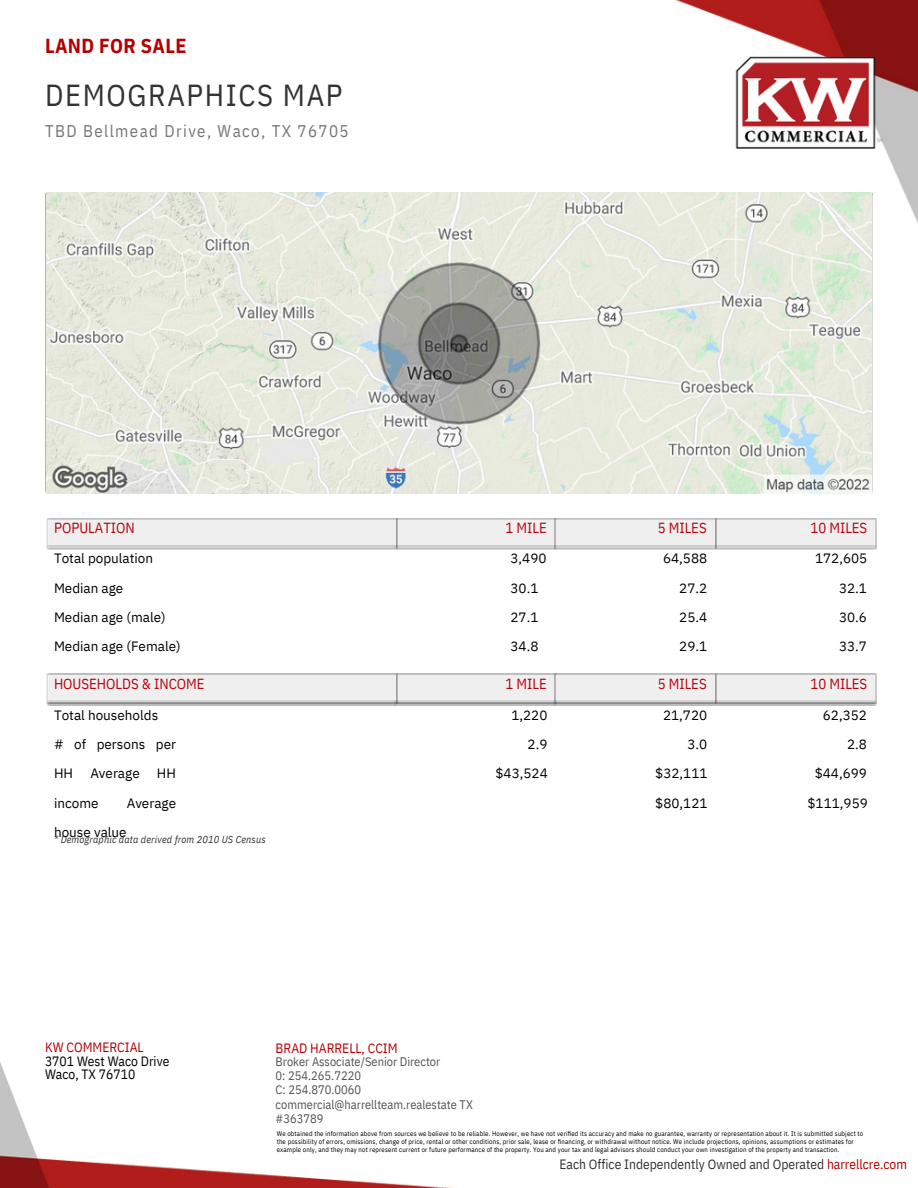
<style>
.page{position:relative;width:918px;height:1188px;background:#fff}
.page>*{position:absolute;margin:0;border:0;box-sizing:border-box;transform-origin:0 0}
.t1{font:30.3px "IBM Plex Sans Cond";letter-spacing:.055em;color:#333}
.t2{font:700 20.25px "IBM Plex Sans Cond";letter-spacing:.015em;color:#b40101}
.t3{font:16.8px "IBM Plex Sans Cond";letter-spacing:.085em;color:#777}
.t4{font:14.7px "IBM Plex Sans Cond";color:#b40610}
.t5{font:13.5px/29.2px "IBM Plex Sans";color:#000}
.t6{font:13.5px "IBM Plex Sans Cond";color:#333}
.t7{font:13.5px/13.5px "IBM Plex Sans Cond";color:#000}
.t8{font:13.5px "IBM Plex Sans Cond";color:#b40101}
.t9{font:12.3px/14.4px "IBM Plex Sans Cond";color:#555}
.t10{font:italic 10.2px "IBM Plex Sans Cond";letter-spacing:.015em;color:#333}
.t11{font:6.75px/7.8px "IBM Plex Sans Cond";letter-spacing:.02em;color:#000}
.s1{color:#b40101}
</style>
<div class="page">
<img style="left:0;top:1062px;width:452px;height:126px">
<img style="left:46px;top:519px;width:509px;height:27px">
<img style="left:555px;top:519px;width:321px;height:27px">
<img style="left:397px;top:546px;width:160px;height:3px">
<img style="left:46px;top:546px;width:351px;height:3px">
<img style="left:46px;top:674px;width:509px;height:27px">
<img style="left:555px;top:674px;width:321px;height:27px">
<img style="left:46px;top:701px;width:351px;height:4px">
<img style="left:46px;top:192px;width:826px;height:302px">
<img style="left:555px;top:0;width:363px;height:262px">
<img style="left:719px;top:44px;width:175px;height:112px">
<p class="t2" style="left:45px;top:32px;width:143px">LAND FOR SALE</p>
<p class="t1" style="left:45px;top:75px;width:299px">DEMOGRAPHICS MAP</p>
<p class="t3" style="left:45px;top:120px;width:305px">TBD Bellmead Drive, Waco, TX 76705</p>
<p class="t4" style="left:54px;top:518px;width:82px">POPULATION</p>
<p class="t5" style="left:54px;top:544px;width:101px">Total population<br>Median age</p>
<p class="t5" style="left:54px;top:602px;width:128px">Median age (male)<br>Median age (Female)</p>
<p class="t4" style="left:54px;top:674px;width:152px">HOUSEHOLDS &amp; INCOME</p>
<p class="t5" style="left:54px;top:700px;width:106px">Total households</p>
<p class="t5" style="left:54px;top:729px;width:124px"># of persons per<br>HH</p>
<p class="t5" style="left:90px;top:759px;width:51px">Average</p>
<p class="t5" style="left:157px;top:759px;width:21px">HH</p>
<p class="t5" style="left:54px;top:788px;width:46px">income</p>
<p class="t5" style="left:127px;top:788px;width:51px">Average</p>
<p class="t5" style="left:54px;top:817px;width:74px">house value</p>
<p class="t10" style="left:54px;top:833px;width:213px">* Demographic data derived from 2010 US Census</p>
<p class="t4" style="left:506px;top:518px;width:43px">1 MILE</p>
<p class="t5" style="left:511px;top:544px;width:38px">3,490<br>30.1<br>27.1<br>34.8</p>
<p class="t4" style="left:506px;top:674px;width:43px">1 MILE</p>
<p class="t5" style="left:496px;top:700px;width:54px;text-align:right">1,220<br>2.9 $43,524</p>
<p class="t7" style="left:45px;top:1040px;width:126px"><span class="s1">KW COMMERCIAL<br></span>3701 West Waco Drive<br>Waco, TX 76710</p>
<p class="t8" style="left:276px;top:1039px;width:124px">BRAD HARRELL, CCIM</p>
<p class="t9" style="left:276px;top:1054px;width:166px">Broker Associate/Senior Director</p>
<p class="t9" style="left:276px;top:1068px;width:87px">0: 254.265.7220</p>
<p class="t9" style="left:276px;top:1083px;width:199px">C: 254.870.0060 commercial@harrellteam.realestate TX #363789</p>
<p class="t4" style="left:658px;top:518px;width:50px">5 MILES</p>
<p class="t5" style="left:679px;top:544px;width:29px;text-align:justify;text-indent:-16px">64,588<br>27.2<br>25.4<br>29.1</p>
<p class="t4" style="left:658px;top:674px;width:50px">5 MILES</p>
<p class="t5" style="left:655px;top:700px;width:54px;text-align:right">21,720<br>3.0 $32,111 $80,121</p>
<p class="t4" style="left:810px;top:518px;width:58px">10 MILES</p>
<p class="t5" style="left:839px;top:544px;width:30px;text-align:justify;text-indent:-24px">172,605<br>32.1<br>30.6<br>33.7</p>
<p class="t4" style="left:810px;top:674px;width:58px">10 MILES</p>
<p class="t5" style="left:808px;top:700px;width:62px;text-align:right">62,352<br>2.8 $44,699 $111,959</p>
<p class="t11" style="left:277px;top:1130px;width:588px">We obtained the information above from sources we believe to be reliable. However, we have not verified its accuracy and make no guarantee, warranty or representation about it. It is submitted subject to the possibility of errors, omissions, change of price, rental or other conditions, prior sale, lease or financing, or withdrawal without notice. We include projections, opinions, assumptions or estimates for example only, and they may not represent current or future performance of the property. You and your tax and legal advisors should conduct your own investigation of the property and transaction.</p>
<p class="t6" style="left:559px;top:1155px;width:349px">Each Office Independently Owned and Operated <span class="s1">harrellcre.com</span></p>
</div>
